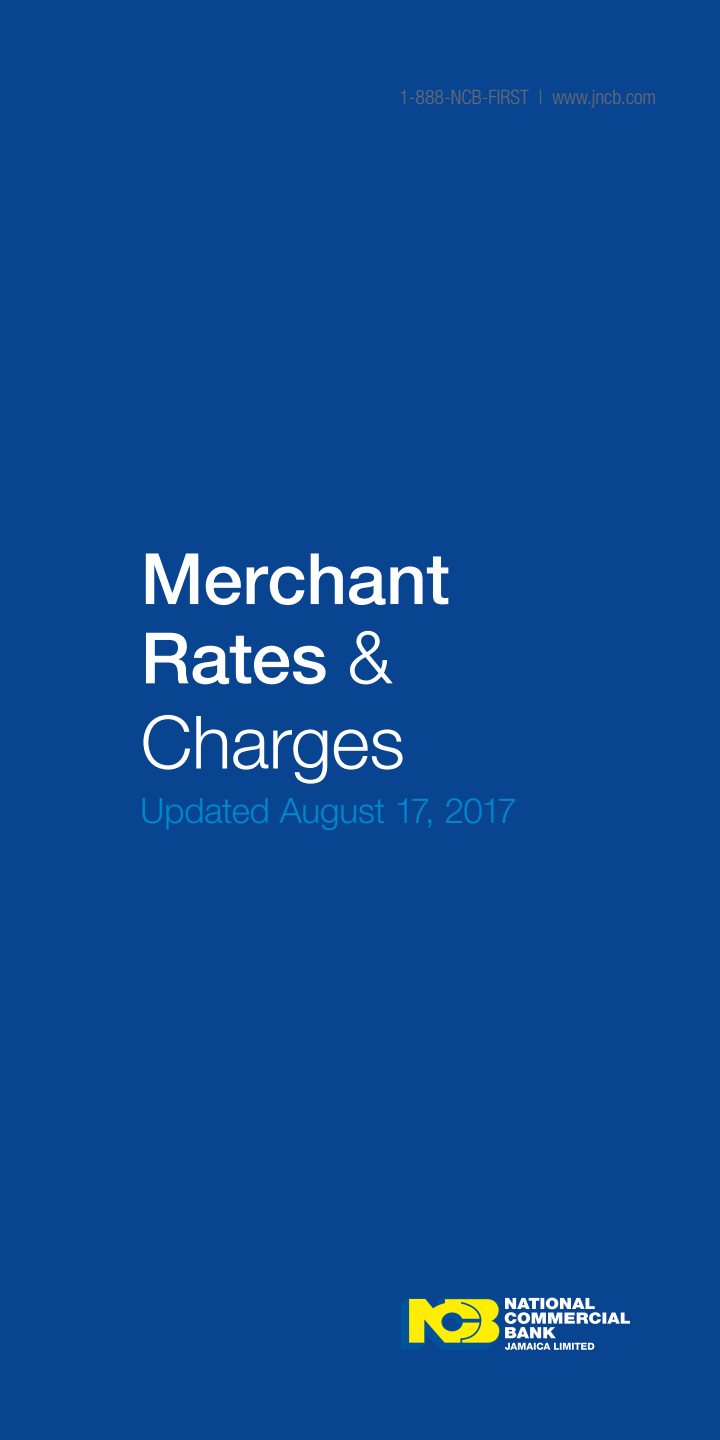
<style>
.page{position:relative;width:720px;height:1440px;background:#094491}
.page>*{position:absolute;margin:0;border:0;box-sizing:border-box;transform-origin:0 0}
.t1{font:300 73.5px "Helvetica Neue LT";letter-spacing:-.005em;color:#fff}
.t2{font:500 70.75px/79.2px "Helvetica Neue LT";letter-spacing:-.005em;color:#fff}
.t3{font:300 35px "Helvetica Neue LT";letter-spacing:-.005em;color:#0089cf}
.t4{font:300 condensed 20px "Helvetica Neue LT";color:#6c6d70}
.s1{font-weight:300;font-size:73.5px}
</style>
<div class="page">
<svg style="left:401px;top:1298px;width:229px;height:52px"></svg>
<p class="t4" style="left:399px;top:86px;width:258px">1-888-NCB-FIRST | www.jncb.com</p>
<h2 class="t2" style="left:141px;top:539px;width:311px">Merchant<br>Rates <span class="s1">&amp;</span></h2>
<h1 class="t1" style="left:141px;top:697px;width:266px">Charges</h1>
<h3 class="t3" style="left:141px;top:790px;width:378px">Updated August 17, 2017</h3>
</div>
